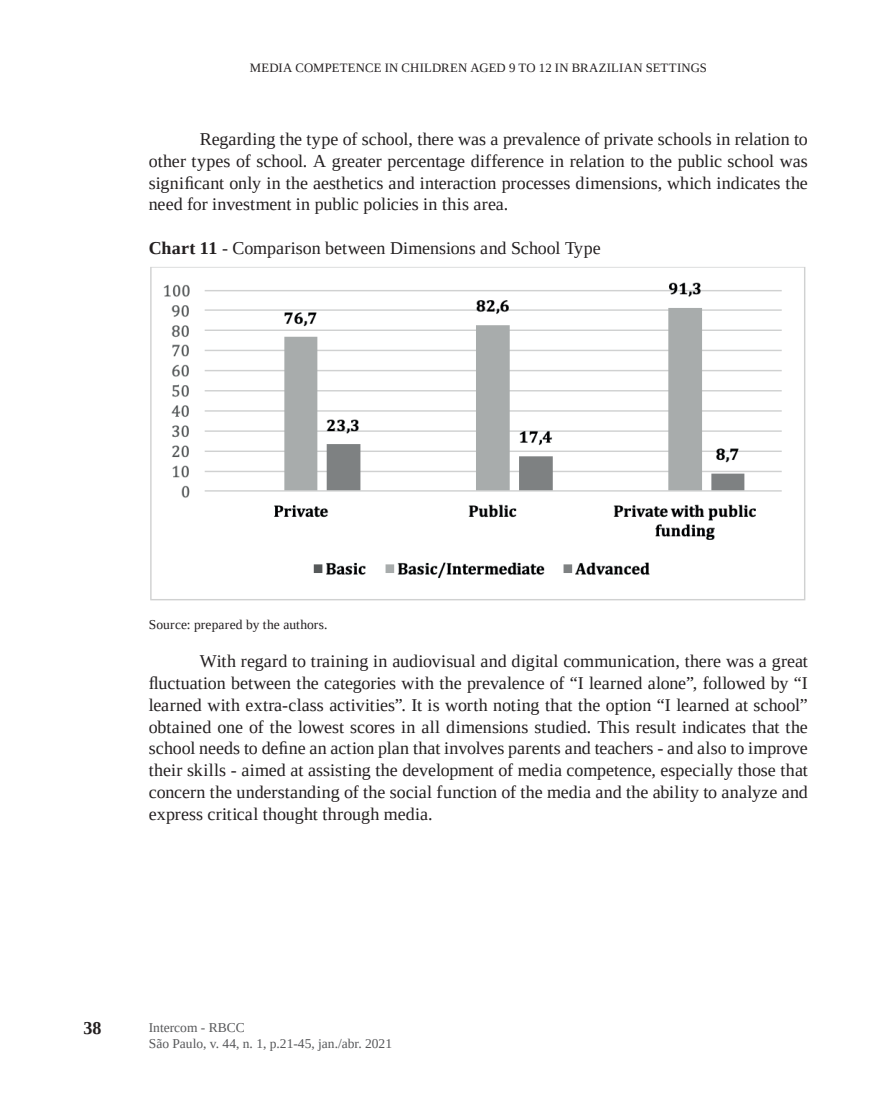
<style>
.page{position:relative;width:893px;height:1106px;background:#fff}
.page>*{position:absolute;margin:0;border:0;box-sizing:border-box;transform-origin:0 0}
.t1{font:18px/21.8px "Liberation Serif";color:#231f20;text-align:justify}
.t2{font:700 18px "Liberation Serif";color:#231f20}
.t3{font:13.5px/16.2px "Liberation Serif";color:#57585a}
.t4{font:13.5px "Liberation Serif";letter-spacing:.01em;color:#231f20}
.t5{font:12.75px "Liberation Serif";letter-spacing:.01em;color:#231f20}
.s1{font-weight:700}
</style>
<div class="page">
<img style="left:150px;top:267px;width:656px;height:334px">
<p class="t5" style="left:250px;top:59px;width:458px">MEDIA COMPETENCE IN CHILDREN AGED 9 TO 12 IN BRAZILIAN SETTINGS</p>
<p class="t1" style="left:149px;top:128px;width:661px;text-indent:51px">Regarding the type of school, there was a prevalence of private schools in relation to other types of school. A greater percentage difference in relation to the public school was significant only in the aesthetics and interaction processes dimensions, which indicates the need for investment in public policies in this area.</p>
<p class="t1" style="left:149px;top:237px;width:453px"><span class="s1">Chart 11</span> - Comparison between Dimensions and School Type</p>
<p class="t4" style="left:149px;top:615px;width:180px">Source: prepared by the authors.</p>
<p class="t1" style="left:149px;top:650px;width:661px;text-indent:51px">With regard to training in audiovisual and digital communication, there was a great fluctuation between the categories with the prevalence of “I learned alone”, followed by “I learned with extra-class activities”. It is worth noting that the option “I learned at school” obtained one of the lowest scores in all dimensions studied. This result indicates that the school needs to define an action plan that involves parents and teachers - and also to improve their skills - aimed at assisting the development of media competence, especially those that concern the understanding of the social function of the media and the ability to analyze and express critical thought through media.</p>
<p class="t2" style="left:84px;top:1016px;width:19px">38</p>
<p class="t3" style="left:149px;top:1018px;width:245px">Intercom - RBCC<br>São Paulo, v. 44, n. 1, p.21-45, jan./abr. 2021</p>
</div>
